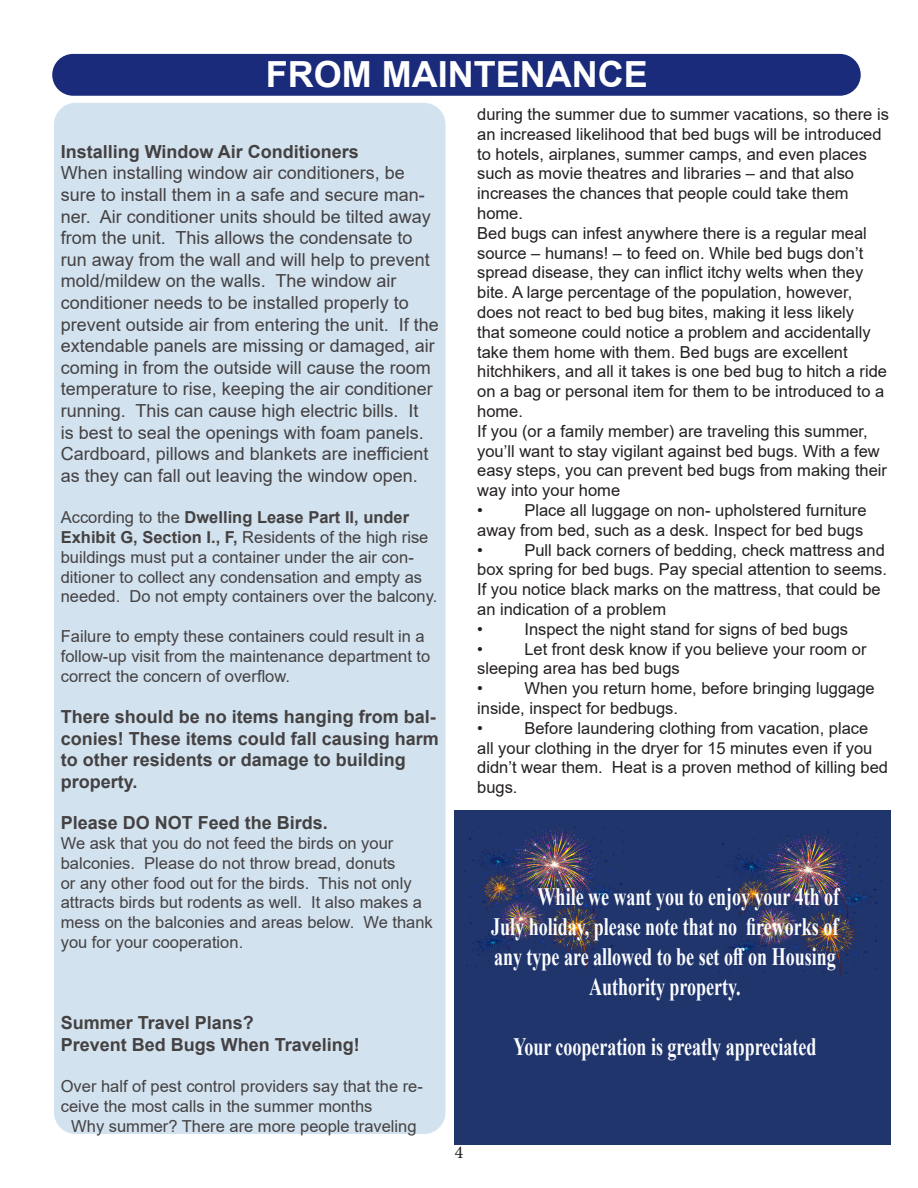
<style>
.page{position:relative;width:918px;height:1188px;background:#fff}
.page>*{position:absolute;margin:0;border:0;box-sizing:border-box;transform-origin:0 0}
.t1{font:700 36px "Arial";color:#fff}
.t2{font:700 25.05px "Times New Roman";color:#fbfdfe;scale:.72 1}
.t3{font:18px/21.6px "Arial";color:#231f20}
.t4{font:700 18px/21.6px "Arial";color:#231f20}
.t5{font:18px "Minion Pro";color:#231f20}
.t6{font:16.5px/19.8px "Arial";color:#231f20}
.s1{font-weight:700}
</style>
<div class="page">
<div style="left:54px;top:103px;width:392px;height:1031px;background:#d2e2ee;border-radius:22px"></div>
<div style="left:51px;top:53px;width:810px;height:44px;background:#1a2b7b;border-radius:22px"></div>
<div style="left:51px;top:52px;width:811px;height:45px;border:2px solid #fff;border-radius:22px"></div>
<div style="left:455px;top:810px;width:436px;height:335px;background:#21356d"></div>
<img style="left:464px;top:826px;width:163px;height:144px">
<img style="left:717px;top:832px;width:164px;height:144px">
<p class="t1" style="left:266px;top:49px;width:383px">FROM MAINTENANCE</p>
<p class="t6" style="left:477px;top:104px;width:413px">during the summer due to summer vacations, so there is an increased likelihood that bed bugs will be introduced to hotels, airplanes, summer camps, and even places such as movie theatres and libraries – and that also increases the chances that people could take them home.</p>
<p class="t6" style="left:477px;top:223px;width:411px">Bed bugs can infest anywhere there is a regular meal source – humans! – to feed on. While bed bugs don’t spread disease, they can inflict itchy welts when they bite. A large percentage of the population, however, does not react to bed bug bites, making it less likely<br>that someone could notice a problem and accidentally take them home with them. Bed bugs are excellent hitchhikers, and all it takes is one bed bug to hitch a ride on a bag or personal item for them to be introduced to a home.</p>
<p class="t6" style="left:477px;top:421px;width:411px">If you (or a family member) are traveling this summer, you’ll want to stay vigilant against bed bugs. With a few easy steps, you can prevent bed bugs from making their way into your home</p>
<p class="t6" style="left:477px;top:500px;width:7px">•</p>
<p class="t4" style="left:61px;top:141px;width:300px">Installing Window Air Conditioners</p>
<p class="t3" style="left:61px;top:162px;width:380px">When installing window air conditioners, be sure to install them in a safe and secure man&shy;ner. Air conditioner units should be tilted away from the unit. This allows the condensate to run away from the wall and will help to prevent mold/mildew on the walls. The window air conditioner needs to be installed properly to prevent outside air from entering the unit. If the extendable panels are missing or damaged, air coming in from the outside will cause the room temperature to rise, keeping the air conditioner running. This can cause high electric bills. It<br>is best to seal the openings with foam panels.<br>Cardboard, pillows and blankets are inefficient as they can fall out leaving the window open.</p>
<p class="t6" style="left:61px;top:507px;width:378px">According to the <span class="s1">Dwelling Lease Part II, under Exhibit G, Section I., F,</span> Residents of the high rise buildings must put a container under the air con&shy;ditioner to collect any condensation and empty as needed. Do not empty containers over the balcony.</p>
<p class="t6" style="left:61px;top:626px;width:371px">Failure to empty these containers could result in a follow-up visit from the maintenance department to correct the concern of overflow.</p>
<p class="t4" style="left:61px;top:706px;width:380px">There should be no items hanging from bal&shy;conies! These items could fall causing harm to other residents or damage to building property.</p>
<p class="t4" style="left:61px;top:812px;width:269px">Please DO NOT Feed the Birds.</p>
<p class="t6" style="left:61px;top:833px;width:374px">We ask that you do not feed the birds on your balconies. Please do not throw bread, donuts<br>or any other food out for the birds. This not only attracts birds but rodents as well. It also makes a mess on the balconies and areas below. We thank you for your cooperation.</p>
<p class="t6" style="left:477px;top:500px;width:391px;text-align:right">Place all luggage on non- upholstered furniture<br>away from bed, such as a desk. Inspect for bed bugs</p>
<p class="t6" style="left:477px;top:540px;width:7px">•</p>
<p class="t6" style="left:477px;top:540px;width:411px;text-indent:47px">Pull back corners of bedding, check mattress and box spring for bed bugs. Pay special attention to seems.<br>If you notice black marks on the mattress, that could be an indication of a problem</p>
<p class="t6" style="left:477px;top:619px;width:7px">•</p>
<p class="t6" style="left:524px;top:619px;width:325px">Inspect the night stand for signs of bed bugs</p>
<p class="t6" style="left:477px;top:639px;width:7px">•</p>
<p class="t6" style="left:477px;top:639px;width:391px;text-indent:47px">Let front desk know if you believe your room or sleeping area has bed bugs</p>
<p class="t6" style="left:477px;top:678px;width:7px">•</p>
<p class="t6" style="left:477px;top:678px;width:399px;text-indent:47px">When you return home, before bringing luggage inside, inspect for bedbugs.</p>
<p class="t6" style="left:477px;top:718px;width:7px">•</p>
<p class="t6" style="left:477px;top:718px;width:412px;text-indent:47px">Before laundering clothing from vacation, place all your clothing in the dryer for 15 minutes even if you didn’t wear them. Heat is a proven method of killing bed bugs.</p>
<p class="t2" style="left:538px;top:878px;width:420px">While we want you to enjoy your 4th of</p>
<p class="t2" style="left:491px;top:908px;width:484px">July holiday, please note that no fireworks of</p>
<p class="t2" style="left:494px;top:939px;width:476px">any type are allowed to be set off on Housing</p>
<p class="t2" style="left:589px;top:969px;width:212px">Authority property.</p>
<p class="t2" style="left:513px;top:1029px;width:422px">Your cooperation is greatly appreciated</p>
<p class="t4" style="left:61px;top:1012px;width:301px">Summer Travel Plans?<br>Prevent Bed Bugs When Traveling!</p>
<p class="t6" style="left:61px;top:1076px;width:364px">Over half of pest control providers say that the re&shy;ceive the most calls in the summer months</p>
<p class="t6" style="left:71px;top:1116px;width:347px">Why summer? There are more people traveling</p>
<p class="t5" style="left:455px;top:1140px;width:10px">4</p>
</div>
